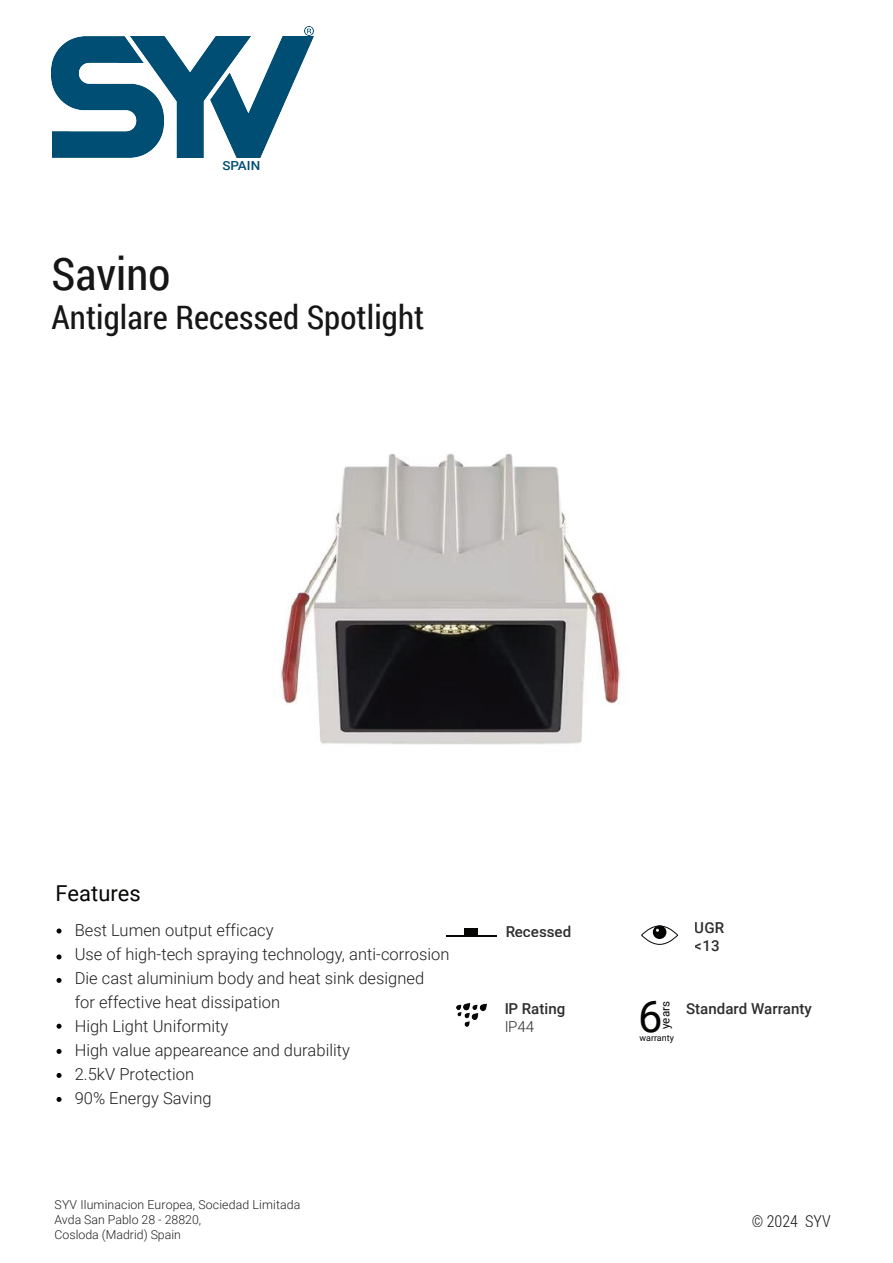
<style>
.page{position:relative;width:893px;height:1263px;background:#fff}
.page>*{position:absolute;margin:0;border:0;box-sizing:border-box;transform-origin:0 0}
.t1{font:45px "Roboto Condensed";letter-spacing:.005em;color:#171617}
.t2{font:43.35px "Roboto";color:#050504}
.t3{font:33px "Roboto Condensed";letter-spacing:.005em;color:#171617}
.t4{font:21.9px "Roboto";letter-spacing:.005em;color:#050504}
.t5{font:300 16.5px/24px "Roboto";letter-spacing:.005em;color:#040504}
.t6{font:300 16.5px "Roboto Condensed";letter-spacing:.005em;color:#050504}
.t7{font:500 15.15px/18.1px "Roboto";letter-spacing:.005em;color:#171617}
.t8{font:300 15.15px "Roboto";color:#171617}
.t9{font:500 12.6px "Roboto";color:#004e74;scale:1.07 1}
.t10{font:300 12.3px/14.9px "Roboto";color:#050504}
.t11{font:11.7px "Roboto";letter-spacing:.005em;color:#050504}
.t12{font:8.85px "Roboto";letter-spacing:.005em;color:#050504}
</style>
<div class="page">
<img style="left:456px;top:1003px;width:30px;height:23px">
<hr style="left:446px;top:935px;width:50px;height:2px;background:#050504">
<div style="left:464px;top:928px;width:14px;height:8px;background:#050504"></div>
<img style="left:250px;top:37px;width:63px;height:120px">
<img style="left:163px;top:37px;width:87px;height:120px">
<img style="left:52px;top:37px;width:111px;height:120px">
<svg style="left:305px;top:27px;width:8px;height:8px"></svg>
<div style="left:653px;top:925px;width:13px;height:14px;background:#050504;border-radius:50%"></div>
<div style="left:641px;top:926px;width:37px;height:18px;border:1px solid #050705;border-radius:50%"></div>
<svg style="left:57px;top:928px;width:5px;height:5px"></svg>
<svg style="left:57px;top:954px;width:5px;height:5px"></svg>
<svg style="left:57px;top:978px;width:5px;height:5px"></svg>
<svg style="left:57px;top:1024px;width:5px;height:5px"></svg>
<svg style="left:57px;top:1049px;width:5px;height:5px"></svg>
<svg style="left:57px;top:1073px;width:5px;height:5px"></svg>
<svg style="left:57px;top:1097px;width:5px;height:5px"></svg>
<img style="left:279px;top:453px;width:342px;height:292px">
<p class="t9" style="left:222px;top:157px;width:37px">SPAIN</p>
<h1 class="t1" style="left:52px;top:242px;width:120px">Savino</h1>
<h3 class="t3" style="left:52px;top:295px;width:374px">Antiglare Recessed Spotlight</h3>
<h3 class="t4" style="left:56px;top:878px;width:87px">Features</h3>
<p class="t5" style="left:75px;top:918px;width:377px">Best Lumen output efficacy<br>Use of high-tech spraying technology, anti-corrosion<br>Die cast aluminium body and heat sink designed<br>for effective heat dissipation<br>High Light Uniformity<br>High value appeareance and durability<br>2.5kV Protection<br>90% Energy Saving</p>
<p class="t10" style="left:55px;top:1197px;width:247px">SYV Iluminacion Europea, Sociedad Limitada<br>Avda San Pablo 28 - 28820,<br>Cosloda (Madrid) Spain</p>
<p class="t7" style="left:505px;top:922px;width:67px">Recessed</p>
<p class="t7" style="left:695px;top:918px;width:31px">UGR &lt;13</p>
<h2 class="t2" style="left:638px;top:986px;width:26px">6</h2>
<p class="t11" style="left:657px;top:1029px;width:29px;rotate:-90deg">years</p>
<p class="t12" style="left:639px;top:1032px;width:36px">warranty</p>
<p class="t7" style="left:504px;top:999px;width:63px">IP Rating</p>
<p class="t7" style="left:686px;top:999px;width:127px">Standard Warranty</p>
<p class="t8" style="left:504px;top:1016px;width:32px">IP44</p>
<p class="t6" style="left:752px;top:1209px;width:81px">© 2024 SYV</p>
</div>
